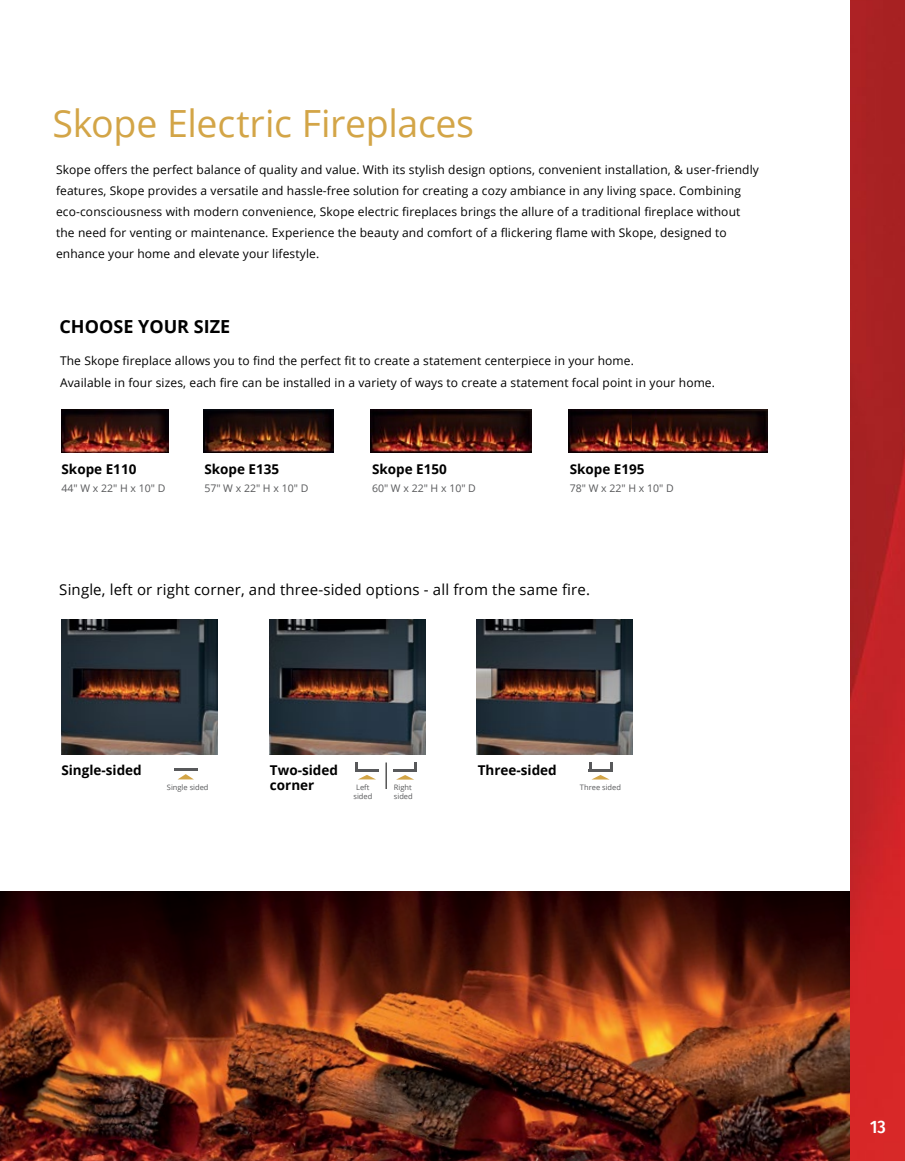
<style>
.page{position:relative;width:905px;height:1161px;background:#fff}
.page>*{position:absolute;margin:0;border:0;box-sizing:border-box;transform-origin:0 0}
.t1{font:37.5px "Open Sans";letter-spacing:-.01em;color:#d3a547}
.t2{font:700 18px "Open Sans";color:#000}
.t3{font:500 18px "Fira Sans Condensed";color:#fff}
.t4{font:15px "Open Sans";letter-spacing:.01em;color:#000}
.t5{font:700 13.5px "Open Sans";color:#000}
.t6{font:12px/21px "Open Sans";letter-spacing:.01em;color:#000}
.t7{font:10.5px "Open Sans";color:#58595b}
.t8{font:7.5px/9px "Open Sans";color:#58595b}
</style>
<div class="page">
<img style="left:61px;top:619px;width:156px;height:135px">
<img style="left:269px;top:619px;width:156px;height:135px">
<img style="left:477px;top:619px;width:155px;height:135px">
<hr style="left:0;top:724px;width:1px;height:437px;background:#000">
<hr style="left:174px;top:768px;width:23px;height:3px;background:#58595b">
<svg style="left:178px;top:774px;width:15px;height:5px"></svg>
<svg style="left:589px;top:762px;width:24px;height:18px"></svg>
<hr style="left:588px;top:769px;width:23px;height:3px;background:#58595b">
<svg style="left:396px;top:762px;width:21px;height:18px"></svg>
<hr style="left:393px;top:769px;width:23px;height:3px;background:#58595b">
<svg style="left:355px;top:762px;width:20px;height:17px"></svg>
<hr style="left:356px;top:769px;width:23px;height:3px;background:#58595b">
<svg style="left:386px;top:763px;width:1px;height:26px"></svg>
<img style="left:203px;top:410px;width:131px;height:43px">
<img style="left:370px;top:410px;width:162px;height:43px">
<img style="left:568px;top:410px;width:64px;height:43px">
<img style="left:632px;top:410px;width:135px;height:43px">
<img style="left:61px;top:410px;width:108px;height:43px">
<img style="left:0;top:892px;width:850px;height:269px">
<img style="left:850px;top:0;width:54px;height:1161px">
<h1 class="t1" style="left:52px;top:97px;width:423px">Skope Electric Fireplaces</h1>
<p class="t6" style="left:56px;top:159px;width:704px">Skope offers the perfect balance of quality and value. With its stylish design options, convenient installation, &amp; user-friendly features, Skope provides a versatile and hassle-free solution for creating a cozy ambiance in any living space. Combining eco-consciousness with modern convenience, Skope electric fireplaces brings the allure of a traditional fireplace without the need for venting or maintenance. Experience the beauty and comfort of a flickering flame with Skope, designed to enhance your home and elevate your lifestyle.</p>
<h2 class="t2" style="left:59px;top:314px;width:172px">CHOOSE YOUR SIZE</h2>
<p class="t6" style="left:60px;top:350px;width:656px">The Skope fireplace allows you to find the perfect fit to create a statement centerpiece in your home.<br>Available in four sizes, each fire can be installed in a variety of ways to create a statement focal point in your home.</p>
<p class="t5" style="left:61px;top:459px;width:76px">Skope E110</p>
<p class="t7" style="left:62px;top:481px;width:105px">44" W x 22" H x 10" D</p>
<p class="t5" style="left:204px;top:459px;width:76px">Skope E135</p>
<p class="t7" style="left:204px;top:481px;width:105px">57" W x 22" H x 10" D</p>
<p class="t5" style="left:372px;top:459px;width:76px">Skope E150</p>
<p class="t7" style="left:372px;top:481px;width:105px">60" W x 22" H x 10" D</p>
<p class="t5" style="left:569px;top:459px;width:76px">Skope E195</p>
<p class="t7" style="left:569px;top:481px;width:105px">78" W x 22" H x 10" D</p>
<p class="t4" style="left:59px;top:579px;width:532px">Single, left or right corner, and three-sided options - all from the same fire.</p>
<p class="t5" style="left:61px;top:760px;width:82px">Single-sided</p>
<p class="t5" style="left:270px;top:760px;width:69px">Two-sided</p>
<p class="t5" style="left:477px;top:760px;width:81px">Three-sided</p>
<p class="t5" style="left:270px;top:775px;width:46px">corner</p>
<p class="t8" style="left:167px;top:783px;width:43px">Single sided</p>
<p class="t8" style="left:356px;top:783px;width:15px">Left</p>
<p class="t8" style="left:580px;top:783px;width:43px">Three sided</p>
<p class="t8" style="left:353px;top:792px;width:20px">sided</p>
<p class="t8" style="left:394px;top:783px;width:20px">Right sided</p>
<h2 class="t3" style="left:870px;top:1113px;width:17px">13</h2>
</div>
